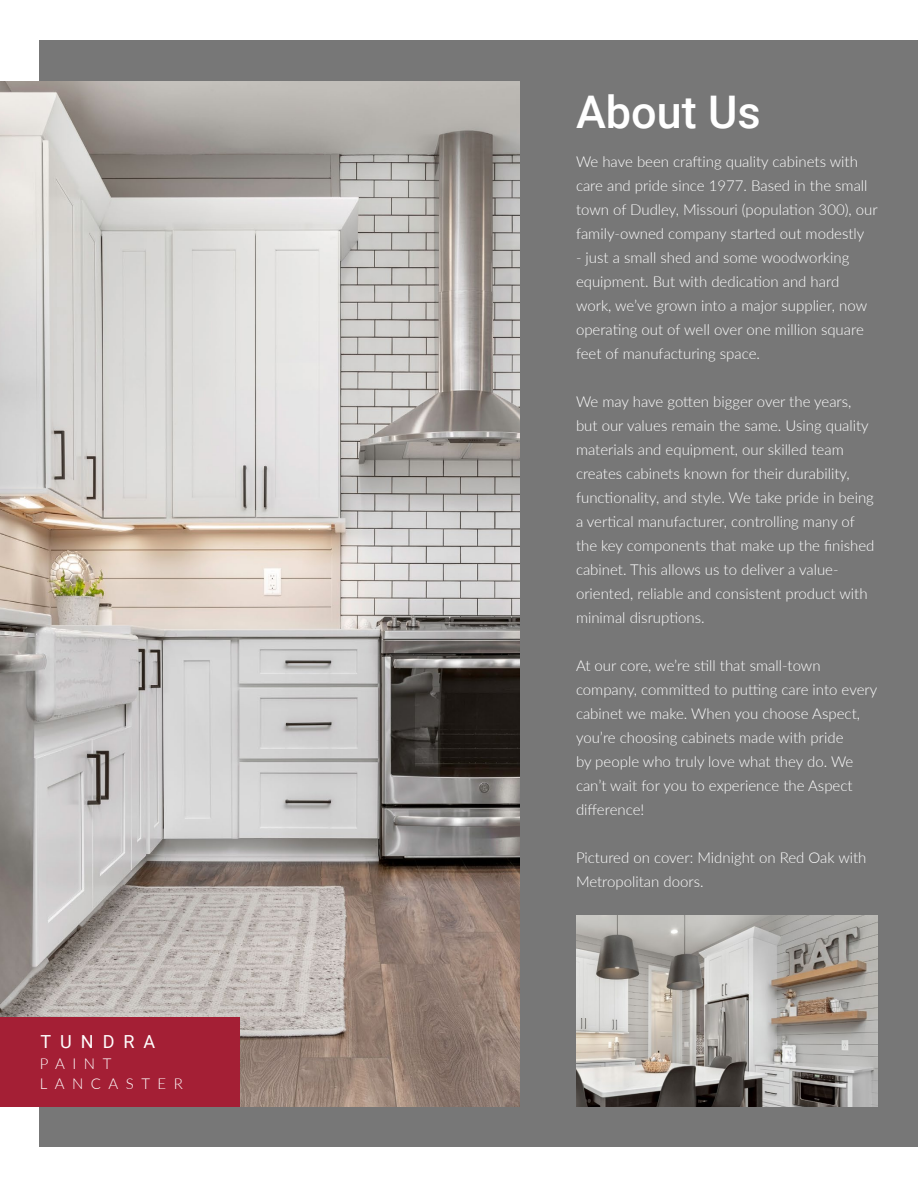
<style>
.page{position:relative;width:918px;height:1188px;background:#fff}
.page>*{position:absolute;margin:0;border:0;box-sizing:border-box;transform-origin:0 0}
.t1{font:500 45px "Roboto";color:#fff}
.t2{font:18px "Roboto";letter-spacing:.5em;color:#fff}
.t3{font:300 15px/24px "Lato";color:#fff}
.t4{font:300 15px/20.2px "Lato";letter-spacing:.5em;color:#fff}
</style>
<div class="page">
<div style="left:40px;top:40px;width:878px;height:1108px;background:#777"></div>
<img style="left:0;top:81px;width:520px;height:1026px">
<img style="left:576px;top:916px;width:302px;height:191px">
<div style="left:0;top:1018px;width:240px;height:89px;background:#a41f35"></div>
<p class="t2" style="left:40px;top:1029px;width:116px">TUNDRA</p>
<p class="t4" style="left:40px;top:1053px;width:145px">PAINT<br>LANCASTER</p>
<h1 class="t1" style="left:576px;top:81px;width:186px">About Us</h1>
<p class="t3" style="left:576px;top:149px;width:303px">We have been crafting quality cabinets with care and pride since 1977. Based in the small town of Dudley, Missouri (population 300), our family-owned company started out modestly</p>
<p class="t3" style="left:576px;top:245px;width:293px">- just a small shed and some woodworking equipment. But with dedication and hard work, we’ve grown into a major supplier, now operating out of well over one million square feet of manufacturing space.</p>
<p class="t3" style="left:576px;top:389px;width:300px">We may have gotten bigger over the years, but our values remain the same. Using quality materials and equipment, our skilled team creates cabinets known for their durability, functionality, and style. We take pride in being a vertical manufacturer, controlling many of the key components that make up the finished cabinet. This allows us to deliver a value&shy;oriented, reliable and consistent product with minimal disruptions.</p>
<p class="t3" style="left:576px;top:653px;width:303px">At our core, we’re still that small-town company, committed to putting care into every cabinet we make. When you choose Aspect, you’re choosing cabinets made with pride<br>by people who truly love what they do. We can’t wait for you to experience the Aspect difference!</p>
<p class="t3" style="left:576px;top:845px;width:292px">Pictured on cover: Midnight on Red Oak with<br>Metropolitan doors.</p>
</div>
